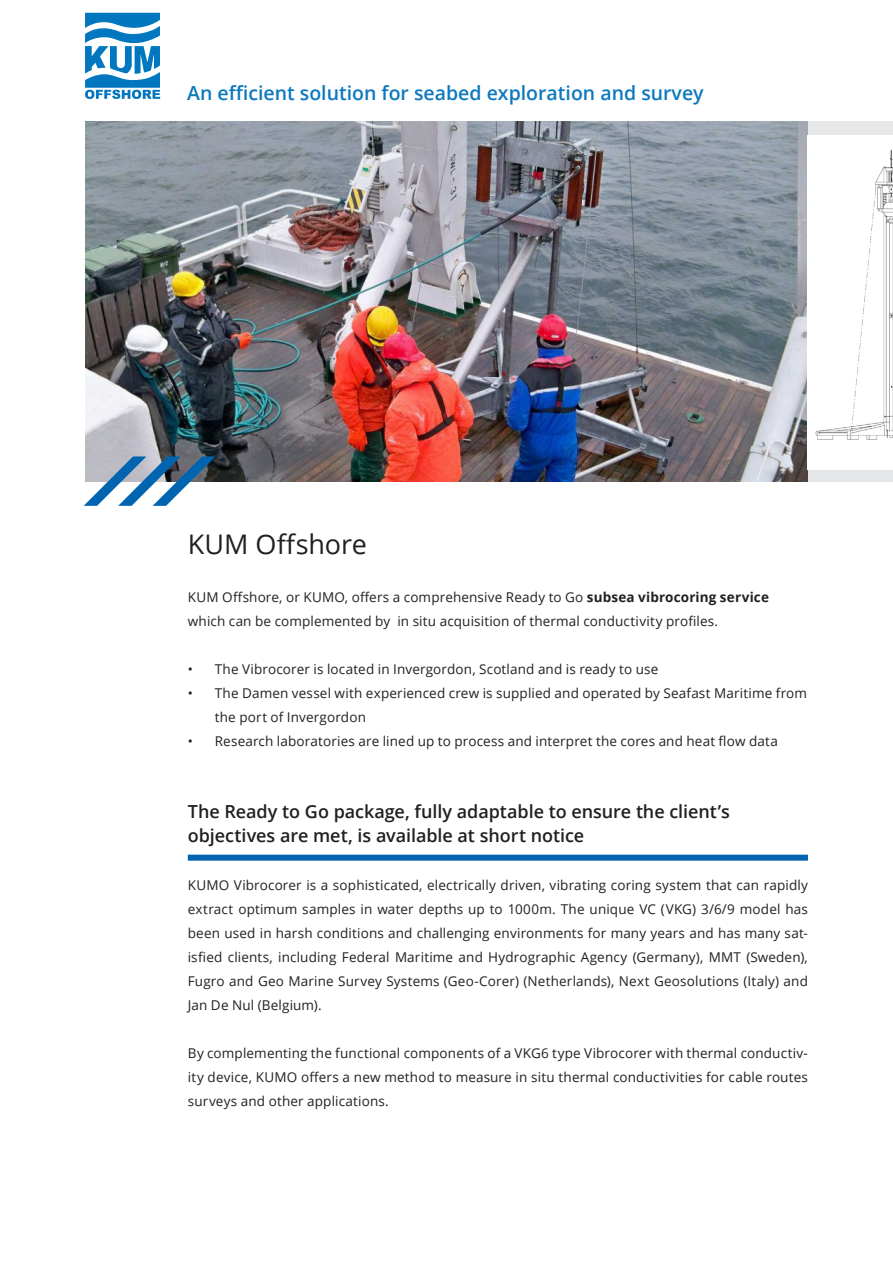
<style>
.page{position:relative;width:893px;height:1263px;background:#fff}
.page>*{position:absolute;margin:0;border:0;box-sizing:border-box;transform-origin:0 0}
.t1{font:27px "Open Sans";letter-spacing:-.005em;color:#231f20}
.t2{font:600 19.5px "Open Sans";color:#0c78be}
.t3{font:600 18px/24px "Open Sans";letter-spacing:-.005em;color:#231f20}
.Subheading{font:13.5px/24px "Open Sans";letter-spacing:.01em;color:#231f20}
.s1{font-weight:700}
</style>
<div class="page">
<div style="left:808px;top:122px;width:85px;height:360px;background:#e6e7e9"></div>
<img style="left:85px;top:122px;width:723px;height:360px">
<img style="left:808px;top:135px;width:85px;height:335px">
<svg style="left:85px;top:13px;width:75px;height:86px"></svg>
<svg style="left:84px;top:456px;width:131px;height:50px"></svg>
<div style="left:188px;top:855px;width:620px;height:6px;background:#0164b1"></div>
<p class="t2" style="left:187px;top:79px;width:518px">An efficient solution for seabed exploration and survey</p>
<h1 class="t1" style="left:188px;top:525px;width:181px">KUM Offshore</h1>
<p class="Subheading" style="left:188px;top:585px;width:583px">KUM Offshore, or KUMO, offers a comprehensive Ready to Go <span class="s1">subsea vibrocoring service </span>which can be complemented by in situ acquisition of thermal conductivity profiles.</p>
<p class="Subheading" style="left:188px;top:657px;width:472px">• The Vibrocorer is located in Invergordon, Scotland and is ready to use</p>
<p class="Subheading" style="left:215px;top:681px;width:594px;text-indent:-27px">• The Damen vessel with experienced crew is supplied and operated by Seafast Maritime from the port of Invergordon</p>
<p class="Subheading" style="left:188px;top:729px;width:592px">• Research laboratories are lined up to process and interpret the cores and heat flow data</p>
<h3 class="t3" style="left:188px;top:799px;width:544px">The Ready to Go package, fully adaptable to ensure the client’s objectives are met, is available at short notice</h3>
<p class="Subheading" style="left:188px;top:873px;width:622px;text-align:justify">KUMO Vibrocorer is a sophisticated, electrically driven, vibrating coring system that can rapidly extract optimum samples in water depths up to 1000m. The unique VC (VKG) 3/6/9 model has been used in harsh conditions and challenging environments for many years and has many sat&shy;isfied clients, including Federal Maritime and Hydrographic Agency (Germany), MMT (Sweden), Fugro and Geo Marine Survey Systems (Geo-Corer) (Netherlands), Next Geosolutions (Italy) and Jan De Nul (Belgium).</p>
<p class="Subheading" style="left:188px;top:1041px;width:622px;text-align:justify">By complementing the functional components of a VKG6 type Vibrocorer with thermal conductiv&shy;ity device, KUMO offers a new method to measure in situ thermal conductivities for cable routes surveys and other applications.</p>
</div>
